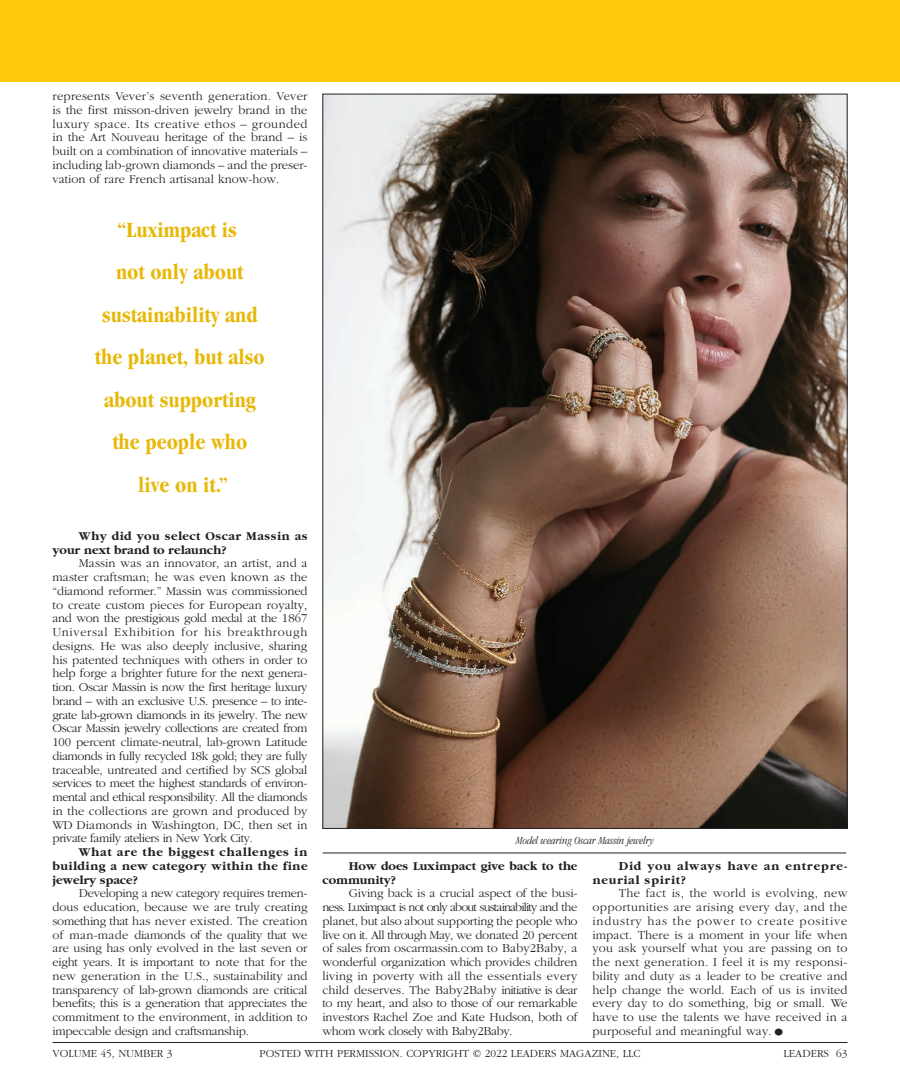
<style>
.page{position:relative;width:900px;height:1080px;background:#fff}
.page>*{position:absolute;margin:0;border:0;box-sizing:border-box;transform-origin:0 0}
.t1{font:700 condensed 22.5px/42.5px "Garamond";color:#e8b809;text-align:center}
.t2{font:300 12.5px/13.8px "Garamond";letter-spacing:-.005em;color:#231f20;text-align:justify}
.t3{font:700 12.5px/13.8px "Garamond";letter-spacing:.04em;color:#231f20}
.t4{font:700 12.5px/13.8px "Garamond";letter-spacing:.06em;color:#231f20}
.t5{font:700 12.5px/13.8px "Garamond";color:#231f20}
.t6{font:300 11.25px "Garamond";color:#231f20}
.t7{font:italic 300 condensed 11.25px "Garamond";color:#231f20}
.s1{font-size:22.5px}
</style>
<div class="page">
<div style="left:0;top:0;width:900px;height:81px;background:#feca0a"></div>
<img style="left:324px;top:96px;width:522px;height:731px">
<hr style="left:322px;top:853px;width:524px;height:1px;background:#231f20">
<hr style="left:52px;top:1042px;width:796px;height:1px;background:#231f20">
<p class="t2" style="left:52px;top:89px;width:257px">represents Vever’s seventh generation. Vever is the first misson-driven jewelry brand in the luxury space. Its creative ethos – grounded in the Art Nouveau heritage of the brand – is built on a combination of innovative materials – including lab-grown diamonds – and the preser&shy;vation of rare French artisanal know-how.</p>
<h1 class="t1" style="left:95px;top:208px;width:171px">“Luximpact is<br>not only about sustainability and the planet, but also about supporting the people who live on it.”</h1>
<p class="t3" style="left:52px;top:529px;width:257px;text-indent:26px">Why did you select Oscar Massin as your next brand to relaunch?</p>
<p class="t2" style="left:52px;top:557px;width:257px;text-indent:26px">Massin was an innovator, an artist, and a master craftsman; he was even known as the “diamond reformer.” Massin was commissioned to create custom pieces for European royalty, and won the prestigious gold medal at the 1867<br>Universal Exhibition for his breakthrough designs. He was also deeply inclusive, sharing his patented techniques with others in order to help forge a brighter future for the next genera&shy;tion. Oscar Massin is now the first heritage luxury brand – with an exclusive U.S. presence – to inte&shy;grate lab-grown diamonds in its jewelry. The new Oscar Massin jewelry collections are created from 100 percent climate-neutral, lab-grown Latitude diamonds in fully recycled 18k gold; they are fully traceable, untreated and certified by SCS global services to meet the highest standards of environ&shy;mental and ethical responsibility. All the diamonds in the collections are grown and produced by WD Diamonds in Washington, DC, then set in private family ateliers in New York City.</p>
<p class="t3" style="left:52px;top:846px;width:257px;text-align:justify;text-indent:26px">What are the biggest challenges in building a new category within the fine jewelry space?</p>
<p class="t2" style="left:52px;top:887px;width:257px;text-indent:26px">Developing a new category requires tremen&shy;dous education, because we are truly creating something that has never existed. The creation of man-made diamonds of the quality that we are using has only evolved in the last seven or eight years. It is important to note that for the new generation in the U.S., sustainability and transparency of lab-grown diamonds are critical benefits; this is a generation that appreciates the commitment to the environment, in addition to impeccable design and craftsmanship.</p>
<p class="t7" style="left:516px;top:834px;width:140px">Model wearing Oscar Massin jewelry</p>
<p class="t5" style="left:322px;top:859px;width:256px;text-indent:26px">How does Luximpact give back to the community?</p>
<p class="t2" style="left:322px;top:887px;width:257px;text-indent:26px">Giving back is a crucial aspect of the busi&shy;ness. Luximpact is not only about sustainability and the planet, but also about supporting the people who live on it. All through May, we donated 20 percent of sales from oscarmassin.com to Baby2Baby, a wonderful organization which provides children living in poverty with all the essentials every child deserves. The Baby2Baby initiative is dear to my heart, and also to those of our remarkable investors Rachel Zoe and Kate Hudson, both of whom work closely with Baby2Baby.</p>
<p class="t4" style="left:593px;top:859px;width:256px;text-indent:26px">Did you always have an entrepre&shy;neurial spirit?</p>
<p class="t2" style="left:593px;top:887px;width:257px;text-indent:26px">The fact is, the world is evolving, new opportunities are arising every day, and the industry has the power to create positive impact. There is a moment in your life when you ask yourself what you are passing on to the next generation. I feel it is my responsi&shy;bility and duty as a leader to be creative and help change the world. Each of us is invited every day to do something, big or small. We have to use the talents we have received in a purposeful and meaningful way.<span class="s1">•</span></p>
<p class="t6" style="left:52px;top:1048px;width:121px">VOLUME 45, NUMBER 3</p>
<p class="t6" style="left:259px;top:1048px;width:383px">POSTED WITH PERMISSION. COPYRIGHT © 2022 LEADERS MAGAZINE, LLC</p>
<p class="t6" style="left:784px;top:1048px;width:65px">LEADERS 63</p>
</div>
